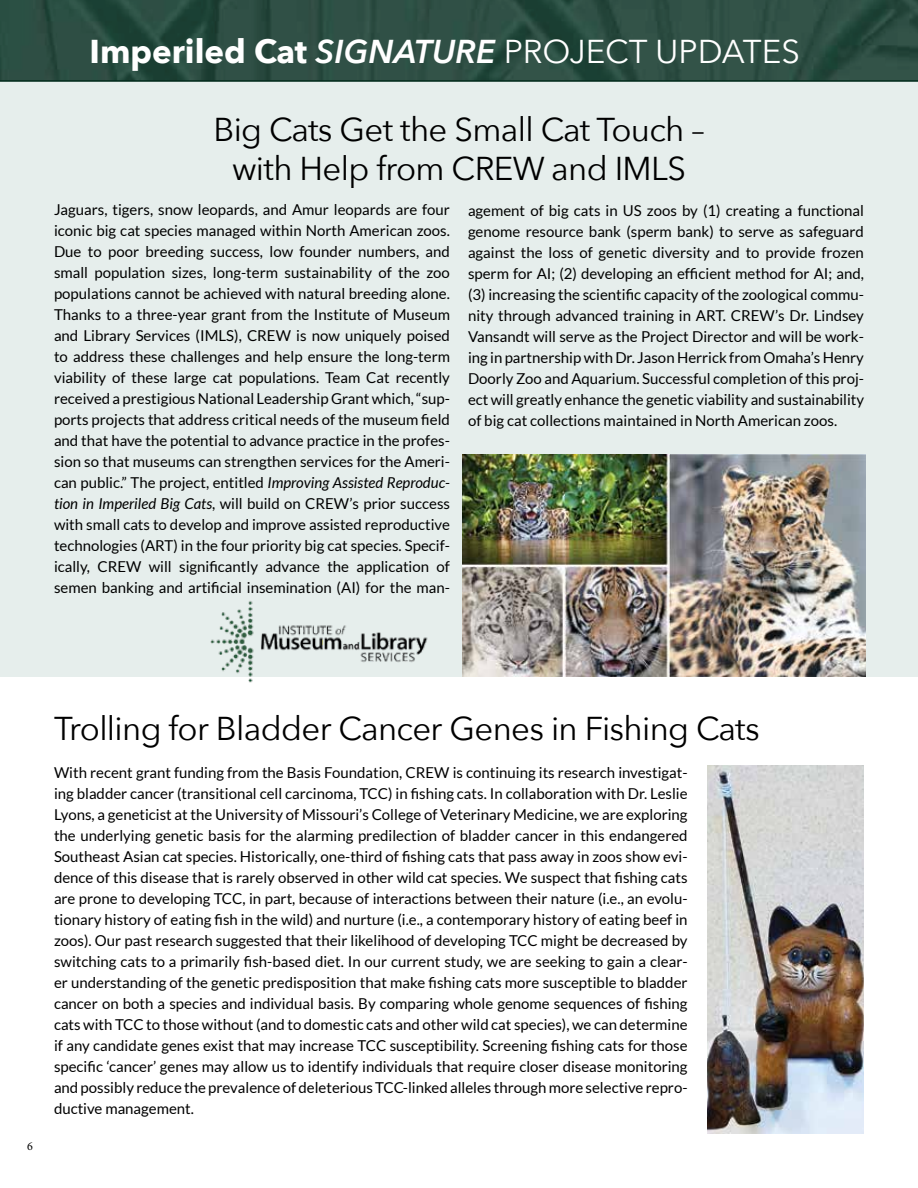
<style>
.page{position:relative;width:918px;height:1188px;background:#fff}
.page>*{position:absolute;margin:0;border:0;box-sizing:border-box;transform-origin:0 0}
.t1{font:33px/39.6px "Avenir Next";letter-spacing:-.02em;color:#000;text-align:center}
.t2{font:33px "Avenir Next";color:#fff}
.t3{font:15px/21px "Lato";color:#000;text-align:justify}
.t4{font:12px "Minion Pro";color:#000}
.s1{font-weight:700}
.s2{font-weight:600;font-style:italic}
.s3{font-style:italic}
</style>
<div class="page">
<div style="left:0;top:81px;width:918px;height:596px;background:#e6eeec"></div>
<img style="left:707px;top:765px;width:157px;height:369px">
<img style="left:0;top:0;width:918px;height:80px">
<img style="left:462px;top:454px;width:404px;height:223px">
<img style="left:210px;top:601px;width:218px;height:82px">
<hr style="left:0;top:80px;width:918px;height:2px;background:#00291a">
<h1 class="t2" style="left:90px;top:24px;width:712px"><span class="s1">Imperiled Cat</span> <span class="s2">SIGNATURE</span> PROJECT UPDATES</h1>
<h1 class="t1" style="left:213px;top:108px;width:493px">Big Cats Get the Small Cat Touch – with Help from CREW and IMLS</h1>
<p class="t3" style="left:54px;top:199px;width:398px">Jaguars, tigers, snow leopards, and Amur leopards are four iconic big cat species managed within North American zoos.<br>Due to poor breeding success, low founder numbers, and small population sizes, long-term sustainability of the zoo populations cannot be achieved with natural breeding alone.<br>Thanks to a three-year grant from the Institute of Museum and Library Services (IMLS), CREW is now uniquely poised to address these challenges and help ensure the long-term viability of these large cat populations. Team Cat recently received a prestigious National Leadership Grant which, “sup&shy;ports projects that address critical needs of the museum field and that have the potential to advance practice in the profes&shy;sion so that museums can strengthen services for the Ameri&shy;can public.” The project, entitled <span class="s3">Improving Assisted Reproduc&shy;tion in Imperiled Big Cats</span>, will build on CREW’s prior success with small cats to develop and improve assisted reproductive technologies (ART) in the four priority big cat species. Specif&shy;ically, CREW will significantly advance the application of semen banking and artificial insemination (AI) for the man-</p>
<p class="t3" style="left:468px;top:200px;width:398px">agement of big cats in US zoos by (1) creating a functional genome resource bank (sperm bank) to serve as safeguard against the loss of genetic diversity and to provide frozen sperm for AI; (2) developing an efficient method for AI; and, (3) increasing the scientific capacity of the zoological commu&shy;nity through advanced training in ART. CREW’s Dr. Lindsey Vansandt will serve as the Project Director and will be work&shy;ing in partnership with Dr. Jason Herrick from Omaha’s Henry Doorly Zoo and Aquarium. Successful completion of this proj&shy;ect will greatly enhance the genetic viability and sustainability of big cat collections maintained in North American zoos.</p>
<p class="t4" style="left:27px;top:1138px;width:7px">6</p>
<h1 class="t1" style="left:54px;top:707px;width:707px">Trolling for Bladder Cancer Genes in Fishing Cats</h1>
<p class="t3" style="left:54px;top:762px;width:635px">With recent grant funding from the Basis Foundation, CREW is continuing its research investigat&shy;ing bladder cancer (transitional cell carcinoma, TCC) in fishing cats. In collaboration with Dr. Leslie Lyons, a geneticist at the University of Missouri’s College of Veterinary Medicine, we are exploring the underlying genetic basis for the alarming predilection of bladder cancer in this endangered Southeast Asian cat species. Historically, one-third of fishing cats that pass away in zoos show evi&shy;dence of this disease that is rarely observed in other wild cat species. We suspect that fishing cats are prone to developing TCC, in part, because of interactions between their nature (i.e., an evolu&shy;tionary history of eating fish in the wild) and nurture (i.e., a contemporary history of eating beef in zoos). Our past research suggested that their likelihood of developing TCC might be decreased by switching cats to a primarily fish-based diet. In our current study, we are seeking to gain a clear&shy;er understanding of the genetic predisposition that make fishing cats more susceptible to bladder cancer on both a species and individual basis. By comparing whole genome sequences of fishing cats with TCC to those without (and to domestic cats and other wild cat species), we can determine if any candidate genes exist that may increase TCC susceptibility. Screening fishing cats for those specific ‘cancer’ genes may allow us to identify individuals that require closer disease monitoring and possibly reduce the prevalence of deleterious TCC-linked alleles through more selective repro&shy;ductive management.</p>
</div>
